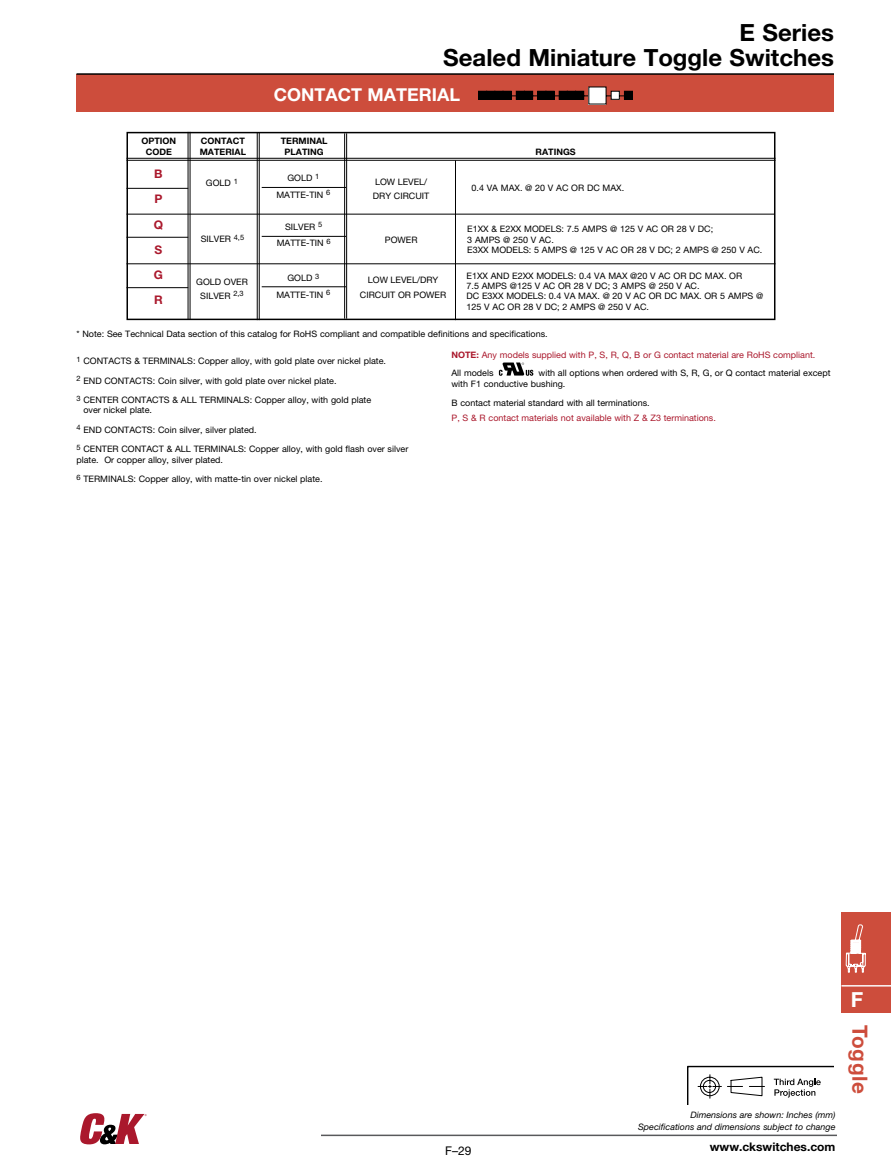
<style>
.page{position:relative;width:891px;height:1175px;background:#fff}
.page>*{position:absolute;margin:0;border:0;box-sizing:border-box;transform-origin:0 0}
.t1{font:700 23.7px/25.2px "Helvetica Neue LT Std";color:#000;text-align:right}
.t2{font:700 21px "Helvetica Neue";letter-spacing:.03em;color:#cd4d3c}
.t3{font:700 20.7px "Helvetica Neue";color:#fff}
.t4{font:700 17.85px "Helvetica Neue LT Std";color:#fff}
.t5{font:12px "Helvetica Neue LT Std";color:#000}
.t6{font:700 11.85px "Helvetica Neue LT Std";color:#000}
.t7{font:700 11.85px/25.2px "Helvetica Neue LT Std";color:#aa182c;text-align:justify}
.t8{font:8.85px/10.4px "Helvetica Neue LT Std";color:#000}
.t9{font:8.85px/17.9px "Helvetica Neue LT Std";color:#aa182c}
.t10{font:italic 8.85px/11.9px "Helvetica Neue LT Std";color:#000;text-align:right}
.t11{font:700 8.85px/10.4px "Helvetica Neue LT Std";color:#000;text-align:center}
.s1{font-weight:700}
.s2{color:#000}
</style>
<div class="page">
<div style="left:842px;top:912px;width:49px;height:101px;background:#cd4d3c"></div>
<hr style="left:842px;top:985px;width:49px;height:1px;background:#fff">
<svg style="left:845px;top:924px;width:21px;height:49px"></svg>
<hr style="left:321px;top:1134px;width:516px;height:2px;background:#58595b">
<svg style="left:80px;top:1113px;width:67px;height:31px"></svg>
<svg style="left:687px;top:1065px;width:147px;height:39px"></svg>
<div style="left:76px;top:74px;width:758px;height:37px;background:#cd4d3c"></div>
<div style="left:478px;top:91px;width:9px;height:8px;background:#000"></div>
<div style="left:478px;top:91px;width:9px;height:9px;border:1px solid #000"></div>
<div style="left:487px;top:91px;width:8px;height:8px;background:#000"></div>
<div style="left:486px;top:91px;width:9px;height:9px;border:1px solid #000"></div>
<div style="left:495px;top:91px;width:8px;height:8px;background:#000"></div>
<div style="left:495px;top:91px;width:8px;height:9px;border:1px solid #000"></div>
<svg style="left:502px;top:91px;width:14px;height:9px"></svg>
<div style="left:516px;top:91px;width:8px;height:8px;background:#000"></div>
<div style="left:516px;top:91px;width:9px;height:9px;border:1px solid #000"></div>
<svg style="left:524px;top:91px;width:13px;height:9px"></svg>
<div style="left:538px;top:91px;width:8px;height:8px;background:#000"></div>
<div style="left:537px;top:91px;width:9px;height:9px;border:1px solid #000"></div>
<svg style="left:545px;top:91px;width:14px;height:9px"></svg>
<div style="left:559px;top:91px;width:8px;height:8px;background:#000"></div>
<div style="left:559px;top:91px;width:9px;height:9px;border:1px solid #000"></div>
<div style="left:567px;top:91px;width:9px;height:8px;background:#000"></div>
<div style="left:567px;top:91px;width:9px;height:9px;border:1px solid #000"></div>
<svg style="left:575px;top:87px;width:50px;height:17px"></svg>
<div style="left:624px;top:91px;width:9px;height:8px;background:#000"></div>
<div style="left:624px;top:91px;width:9px;height:9px;border:1px solid #000"></div>
<hr style="left:76px;top:73px;width:758px;height:2px;background:#000">
<div style="left:126px;top:132px;width:649px;height:188px;border:2px solid #000"></div>
<hr style="left:190px;top:132px;width:1px;height:188px;background:#000">
<hr style="left:188px;top:132px;width:1px;height:188px;background:#000">
<hr style="left:126px;top:158px;width:649px;height:1px;background:#000">
<hr style="left:126px;top:160px;width:649px;height:1px;background:#000">
<hr style="left:259px;top:132px;width:1px;height:188px;background:#000">
<hr style="left:257px;top:132px;width:1px;height:188px;background:#000">
<hr style="left:346px;top:133px;width:1px;height:186px;background:#000">
<hr style="left:344px;top:133px;width:1px;height:186px;background:#000">
<hr style="left:126px;top:263px;width:649px;height:1px;background:#000">
<hr style="left:126px;top:214px;width:648px;height:1px;background:#000">
<hr style="left:455px;top:160px;width:1px;height:160px;background:#000">
<hr style="left:262px;top:187px;width:84px;height:1px;background:#000">
<hr style="left:262px;top:286px;width:84px;height:1px;background:#000">
<hr style="left:126px;top:287px;width:62px;height:1px;background:#000">
<hr style="left:126px;top:237px;width:62px;height:1px;background:#000">
<hr style="left:126px;top:188px;width:62px;height:1px;background:#000">
<hr style="left:262px;top:236px;width:84px;height:1px;background:#000">
<svg style="left:499px;top:362px;width:34px;height:14px"></svg>
<h1 class="t1" style="left:443px;top:19px;width:392px">E Series<br>Sealed Miniature Toggle Switches</h1>
<h3 class="t4" style="left:274px;top:84px;width:188px">CONTACT MATERIAL</h3>
<p class="t11" style="left:141px;top:136px;width:36px">OPTION<br>CODE</p>
<p class="t11" style="left:200px;top:136px;width:48px;text-align:left">CONTACT<br>MATERIAL</p>
<p class="t11" style="left:281px;top:136px;width:48px">TERMINAL<br>PLATING</p>
<p class="t11" style="left:536px;top:146px;width:42px">RATINGS</p>
<h3 class="t7" style="left:154px;top:161px;width:11px">B P Q S G R</h3>
<p class="t8" style="left:276px;top:170px;width:55px;line-height:16.4px;text-align:center">GOLD <sup>1<br></sup>MATTE-TIN <sup>6</sup></p>
<p class="t8" style="left:373px;top:175px;width:58px;line-height:14.1px">LOW LEVEL/<br>DRY CIRCUIT</p>
<p class="t8" style="left:385px;top:235px;width:34px">POWER</p>
<p class="t8" style="left:360px;top:273px;width:88px;line-height:14.1px;text-align:center">LOW LEVEL/DRY<br>CIRCUIT OR POWER</p>
<p class="t8" style="left:206px;top:178px;width:33px">GOLD <sup>1</sup></p>
<p class="t8" style="left:277px;top:218px;width:55px;line-height:16.4px;text-align:center">SILVER <sup>5<br></sup>MATTE-TIN <sup>6</sup></p>
<p class="t8" style="left:201px;top:233px;width:45px">SILVER <sup>4,5</sup></p>
<p class="t8" style="left:196px;top:274px;width:53px;line-height:14.1px;text-align:center">GOLD OVER<br>SILVER <sup>2,3</sup></p>
<p class="t8" style="left:276px;top:270px;width:55px;line-height:16.4px;text-align:center">GOLD <sup>3<br></sup>MATTE-TIN <sup>6</sup></p>
<p class="t8" style="left:472px;top:182px;width:154px">0.4 VA MAX. @ 20 V AC OR DC MAX.</p>
<p class="t8" style="left:467px;top:224px;width:297px">E1XX &amp; E2XX MODELS: 7.5 AMPS @ 125 V AC OR 28 V DC;<br>3 AMPS @ 250 V AC.<br>E3XX MODELS: 5 AMPS @ 125 V AC OR 28 V DC; 2 AMPS @ 250 V AC.</p>
<p class="t8" style="left:467px;top:270px;width:298px">E1XX AND E2XX MODELS: 0.4 VA MAX @20 V AC OR DC MAX. OR<br>7.5 AMPS @125 V AC OR 28 V DC; 3 AMPS @ 250 V AC.<br>DC E3XX MODELS: 0.4 VA MAX. @ 20 V AC OR DC MAX. OR 5 AMPS @ 125 V AC OR 28 V DC; 2 AMPS @ 250 V AC.</p>
<p class="t8" style="left:76px;top:329px;width:473px">* Note: See Technical Data section of this catalog for RoHS compliant and compatible definitions and specifications.</p>
<p class="t8" style="left:76px;top:351px;width:311px;line-height:19.4px"><sup>1</sup> CONTACTS &amp; TERMINALS: Copper alloy, with gold plate over nickel plate.<br><sup>2</sup> END CONTACTS: Coin silver, with gold plate over nickel plate.<br><sup>3</sup> CENTER CONTACTS &amp; ALL TERMINALS: Copper alloy, with gold plate</p>
<p class="t8" style="left:76px;top:400px;width:333px;line-height:19.4px;text-indent:7px">over nickel plate.<br><sup>4</sup> END CONTACTS: Coin silver, silver plated.<br><sup>5</sup> CENTER CONTACT &amp; ALL TERMINALS: Copper alloy, with gold flash over silver</p>
<p class="t8" style="left:76px;top:449px;width:248px;line-height:19.4px">plate. Or copper alloy, silver plated.<br><sup>6</sup> TERMINALS: Copper alloy, with matte-tin over nickel plate.</p>
<p class="t9" style="left:451px;top:346px;width:365px"><span class="s1">NOTE:</span> Any models supplied with P, S, R, Q, B or G contact material are RoHS compliant.<br><span class="s2">All models</span></p>
<p class="t8" style="left:452px;top:368px;width:381px;text-indent:87px">with all options when ordered with S, R, G, or Q contact material except with F1 conductive bushing.</p>
<p class="t8" style="left:452px;top:397px;width:200px">B contact material standard with all terminations.</p>
<p class="t9" style="left:452px;top:408px;width:266px">P, S &amp; R contact materials not available with Z &amp; Z3 terminations.</p>
<h3 class="t5" style="left:445px;top:1143px;width:28px">F–29</h3>
<p class="t10" style="left:638px;top:1108px;width:199px">Dimensions are shown: Inches (mm)<br>Specifications and dimensions subject to change</p>
<h3 class="t6" style="left:710px;top:1139px;width:127px">www.ckswitches.com</h3>
<h3 class="t3" style="left:851px;top:987px;width:14px">F</h3>
<h2 class="t2" style="left:873px;top:1025px;width:70px;rotate:90deg">Toggle</h2>
</div>
